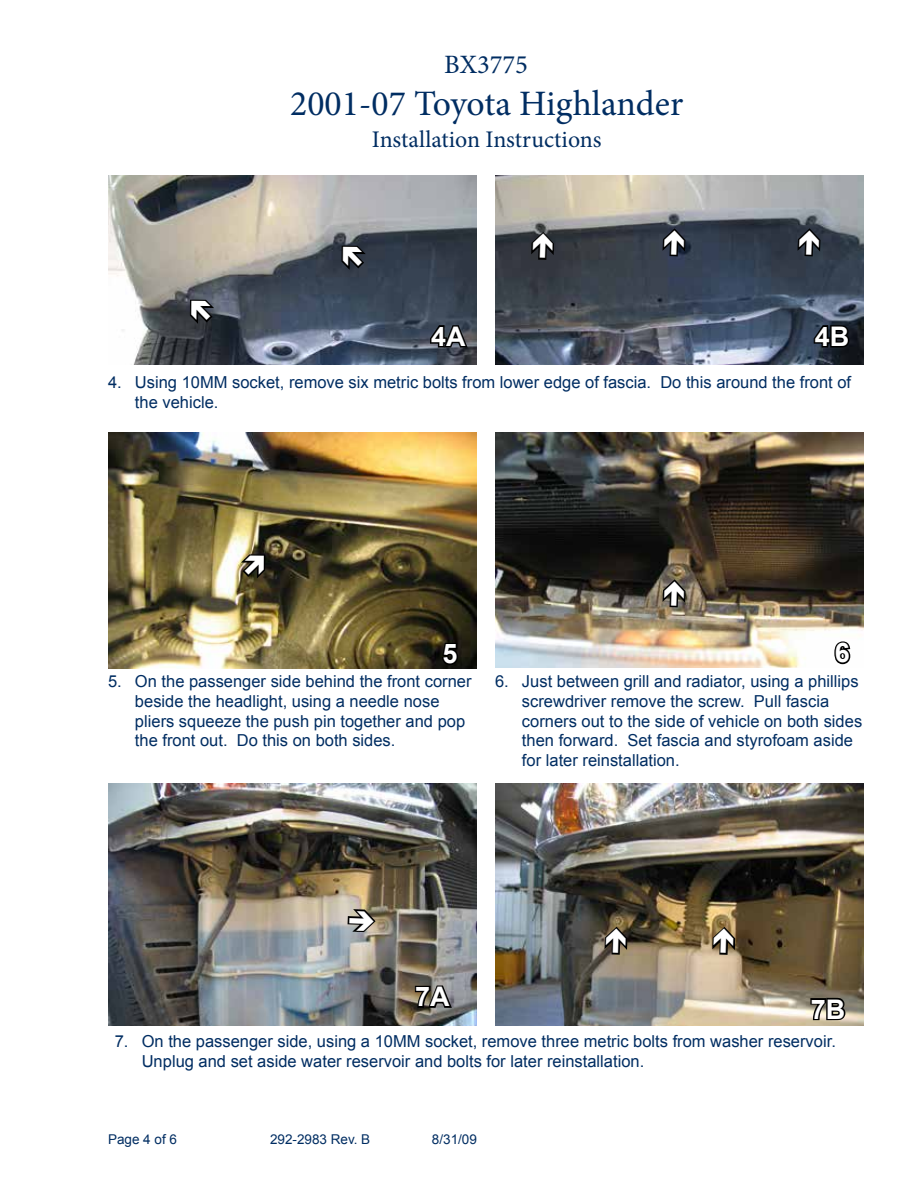
<style>
.page{position:relative;width:918px;height:1188px;background:#fff}
.page>*{position:absolute;margin:0;border:0;box-sizing:border-box;transform-origin:0 0}
.t1{font:35.7px "Minion Pro";color:#002d62}
.t2{font:700 27px "Arial";color:#fff}
.t3{font:26.55px "Minion Pro";color:#002d62}
.t4{font:23.85px "Minion Pro";color:#002d62}
.t5{font:16.5px/19.8px "Arial";color:#002d62}
.t6{font:13.5px "Arial";color:#002d62}
</style>
<div class="page">
<img style="left:108px;top:176px;width:369px;height:188px">
<svg style="left:428px;top:322px;width:42px;height:27px"></svg>
<img style="left:108px;top:432px;width:369px;height:236px">
<svg style="left:440px;top:641px;width:20px;height:26px"></svg>
<img style="left:495px;top:432px;width:369px;height:236px">
<svg style="left:832px;top:640px;width:20px;height:26px"></svg>
<img style="left:108px;top:783px;width:369px;height:243px">
<svg style="left:413px;top:983px;width:41px;height:26px"></svg>
<img style="left:495px;top:783px;width:369px;height:243px">
<svg style="left:809px;top:996px;width:39px;height:26px"></svg>
<img style="left:495px;top:176px;width:369px;height:188px">
<svg style="left:812px;top:322px;width:40px;height:27px"></svg>
<svg style="left:340px;top:243px;width:29px;height:30px"></svg>
<svg style="left:188px;top:297px;width:30px;height:30px"></svg>
<svg style="left:237px;top:553px;width:31px;height:29px"></svg>
<svg style="left:660px;top:577px;width:28px;height:32px"></svg>
<svg style="left:346px;top:907px;width:32px;height:28px"></svg>
<svg style="left:529px;top:230px;width:28px;height:32px"></svg>
<svg style="left:660px;top:226px;width:28px;height:32px"></svg>
<svg style="left:795px;top:226px;width:28px;height:32px"></svg>
<svg style="left:602px;top:905px;width:60px;height:51px;background:#504533"></svg>
<svg style="left:710px;top:925px;width:28px;height:31px"></svg>
<h3 class="t3" style="left:444px;top:47px;width:85px">BX3775</h3>
<h1 class="t1" style="left:290px;top:80px;width:395px">2001-07 Toyota Highlander</h1>
<h3 class="t4" style="left:372px;top:123px;width:231px">Installation Instructions</h3>
<h2 class="t2" style="left:431px;top:319px;width:36px">4A</h2>
<h2 class="t2" style="left:815px;top:319px;width:36px">4B</h2>
<p class="t5" style="left:135px;top:372px;width:718px;text-indent:-27px">4. Using 10MM socket, remove six metric bolts from lower edge of fascia. Do this around the front of the vehicle.</p>
<h2 class="t2" style="left:442px;top:636px;width:17px">5</h2>
<h2 class="t2" style="left:835px;top:635px;width:17px">6</h2>
<p class="t5" style="left:522px;top:671px;width:342px;text-indent:-27px">6. Just between grill and radiator, using a phillips screwdriver remove the screw. Pull fascia corners out to the side of vehicle on both sides then forward. Set fascia and styrofoam aside for later reinstallation.</p>
<p class="t5" style="left:135px;top:671px;width:338px;text-indent:-27px">5. On the passenger side behind the front corner beside the headlight, using a needle nose pliers squeeze the push pin together and pop the front out. Do this on both sides.</p>
<h2 class="t2" style="left:415px;top:979px;width:36px">7A</h2>
<h2 class="t2" style="left:811px;top:991px;width:36px">7B</h2>
<p class="t5" style="left:142px;top:1032px;width:696px;text-indent:-27px">7. On the passenger side, using a 10MM socket, remove three metric bolts from washer reservoir.<br>Unplug and set aside water reservoir and bolts for later reinstallation.</p>
<p class="t6" style="left:108px;top:1130px;width:71px">Page 4 of 6</p>
<p class="t6" style="left:270px;top:1130px;width:102px">292-2983 Rev. B</p>
<p class="t6" style="left:432px;top:1130px;width:47px">8/31/09</p>
</div>
